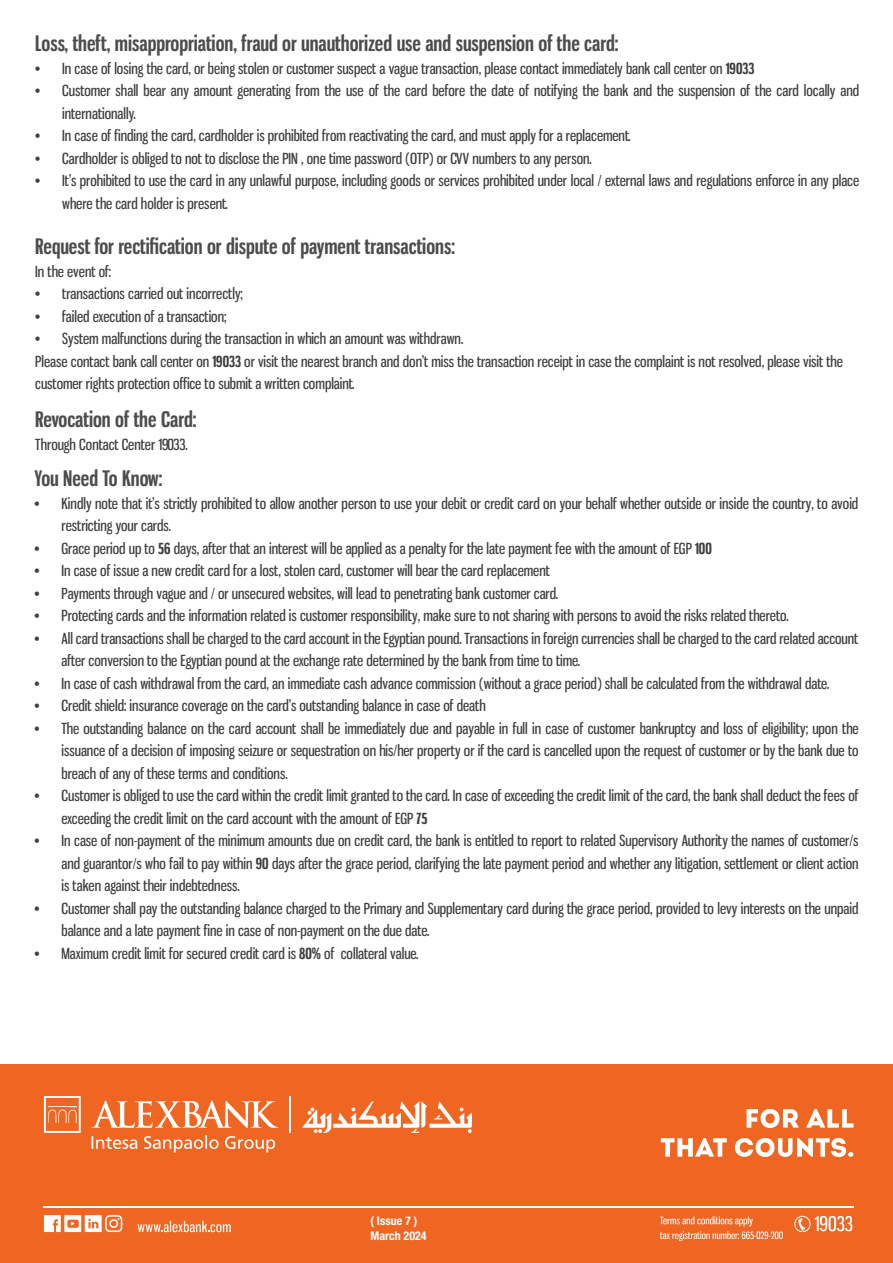
<style>
.page{position:relative;width:893px;height:1263px;background:#fff}
.page>*{position:absolute;margin:0;border:0;box-sizing:border-box;transform-origin:0 0}
.t1{font:700 21px "Gnuolane Rg";color:#4c4c4c}
.t2{font:15px/22.5px "Gnuolane";color:#3e3e3f}
.t3{font:700 condensed 12px/14.4px "Helvetica Neue LT Pro";color:#fff}
.s1{font-family:"Gnuolane Rg";font-weight:700}
</style>
<div class="page">
<div style="left:0;top:1064px;width:893px;height:199px;background:#ef6622"></div>
<hr style="left:43px;top:1206px;width:811px;height:1px;background:#fff">
<svg style="left:44px;top:1215px;width:78px;height:17px"></svg>
<hr style="left:289px;top:1096px;width:2px;height:37px;background:#fff">
<svg style="left:302px;top:1101px;width:170px;height:32px"></svg>
<svg style="left:92px;top:1100px;width:186px;height:28px"></svg>
<svg style="left:44px;top:1096px;width:37px;height:37px"></svg>
<svg style="left:92px;top:1135px;width:183px;height:17px"></svg>
<svg style="left:138px;top:1221px;width:93px;height:11px"></svg>
<svg style="left:794px;top:1216px;width:58px;height:16px"></svg>
<svg style="left:661px;top:1138px;width:66px;height:19px"></svg>
<svg style="left:735px;top:1109px;width:118px;height:48px"></svg>
<svg style="left:660px;top:1216px;width:123px;height:25px"></svg>
<p class="t1" style="left:35px;top:31px;width:585px">Loss, theft, misappropriation, fraud or unauthorized use and suspension of the card:</p>
<p class="t2" style="left:35px;top:56px;width:721px">• In case of losing the card, or being stolen or customer suspect a vague transaction, please contact immediately bank call center on <span class="s1">19033</span></p>
<p class="t2" style="left:62px;top:79px;width:798px;text-indent:-27px">• Customer shall bear any amount generating from the use of the card before the date of notifying the bank and the suspension of the card locally and internationally.</p>
<p class="t2" style="left:35px;top:124px;width:597px">• In case of finding the card, cardholder is prohibited from reactivating the card, and must apply for a replacement.</p>
<p class="t2" style="left:35px;top:146px;width:558px">• Cardholder is obliged to not to disclose the PIN , one time password (OTP) or CVV numbers to any person.</p>
<p class="t2" style="left:62px;top:169px;width:798px;text-indent:-27px">• It’s prohibited to use the card in any unlawful purpose, including goods or services prohibited under local / external laws and regulations enforce in any place where the card holder is present.</p>
<p class="t1" style="left:35px;top:234px;width:421px">Request for rectification or dispute of payment transactions:</p>
<p class="t2" style="left:35px;top:259px;width:77px">In the event of:</p>
<p class="t2" style="left:35px;top:281px;width:209px">• transactions carried out incorrectly;</p>
<p class="t2" style="left:35px;top:304px;width:193px">• failed execution of a transaction;</p>
<p class="t2" style="left:35px;top:326px;width:430px">• System malfunctions during the transaction in which an amount was withdrawn.</p>
<p class="t2" style="left:35px;top:349px;width:809px">Please contact bank call center on <span class="s1">19033</span> or visit the nearest branch and don’t miss the transaction receipt in case the complaint is not resolved, please visit the customer rights protection office to submit a written complaint.</p>
<p class="t1" style="left:35px;top:407px;width:163px">Revocation of the Card:</p>
<p class="t2" style="left:35px;top:432px;width:154px">Through Contact Center 19033.</p>
<p class="t1" style="left:34px;top:466px;width:129px">You Need To Know:</p>
<p class="t2" style="left:62px;top:491px;width:798px;text-indent:-27px">• Kindly note that it’s strictly prohibited to allow another person to use your debit or credit card on your behalf whether outside or inside the country, to avoid restricting your cards.</p>
<p class="t2" style="left:34px;top:536px;width:679px">• Grace period up to <span class="s1">56</span> days, after that an interest will be applied as a penalty for the late payment fee with the amount of EGP <span class="s1">100</span></p>
<p class="t2" style="left:34px;top:559px;width:517px">• In case of issue a new credit card for a lost, stolen card, customer will bear the card replacement</p>
<p class="t2" style="left:34px;top:581px;width:525px">• Payments through vague and / or unsecured websites, will lead to penetrating bank customer card.</p>
<p class="t2" style="left:34px;top:604px;width:756px">• Protecting cards and the information related is customer responsibility, make sure to not sharing with persons to avoid the risks related thereto.</p>
<p class="t2" style="left:62px;top:626px;width:798px;text-indent:-27px">• All card transactions shall be charged to the card account in the Egyptian pound. Transactions in foreign currencies shall be charged to the card related account after conversion to the Egyptian pound at the exchange rate determined by the bank from time to time.</p>
<p class="t2" style="left:34px;top:671px;width:796px">• In case of cash withdrawal from the card, an immediate cash advance commission (without a grace period) shall be calculated from the withdrawal date.</p>
<p class="t2" style="left:34px;top:694px;width:453px">• Credit shield: insurance coverage on the card’s outstanding balance in case of death</p>
<p class="t2" style="left:62px;top:716px;width:799px;text-align:justify;text-indent:-27px">• The outstanding balance on the card account shall be immediately due and payable in full in case of customer bankruptcy and loss of eligibility; upon the issuance of a decision of imposing seizure or sequestration on his/her property or if the card is cancelled upon the request of customer or by the bank due to breach of any of these terms and conditions.</p>
<p class="t2" style="left:62px;top:784px;width:798px;text-indent:-27px">• Customer is obliged to use the card within the credit limit granted to the card. In case of exceeding the credit limit of the card, the bank shall deduct the fees of exceeding the credit limit on the card account with the amount of EGP <span class="s1">75</span></p>
<p class="t2" style="left:62px;top:829px;width:799px;text-align:justify;text-indent:-27px">• In case of non-payment of the minimum amounts due on credit card, the bank is entitled to report to related Supervisory Authority the names of customer/s and guarantor/s who fail to pay within <span class="s1">90</span> days after the grace period, clarifying the late payment period and whether any litigation, settlement or client action is taken against their indebtedness.</p>
<p class="t2" style="left:62px;top:896px;width:798px;text-indent:-27px">• Customer shall pay the outstanding balance charged to the Primary and Supplementary card during the grace period, provided to levy interests on the unpaid balance and a late payment fine in case of non-payment on the due date.</p>
<p class="t2" style="left:34px;top:941px;width:386px">• Maximum credit limit for secured credit card is <span class="s1">80%</span> of collateral value.</p>
<p class="t3" style="left:370px;top:1213px;width:58px">( Issue 7 )<br>March 2024</p>
</div>
